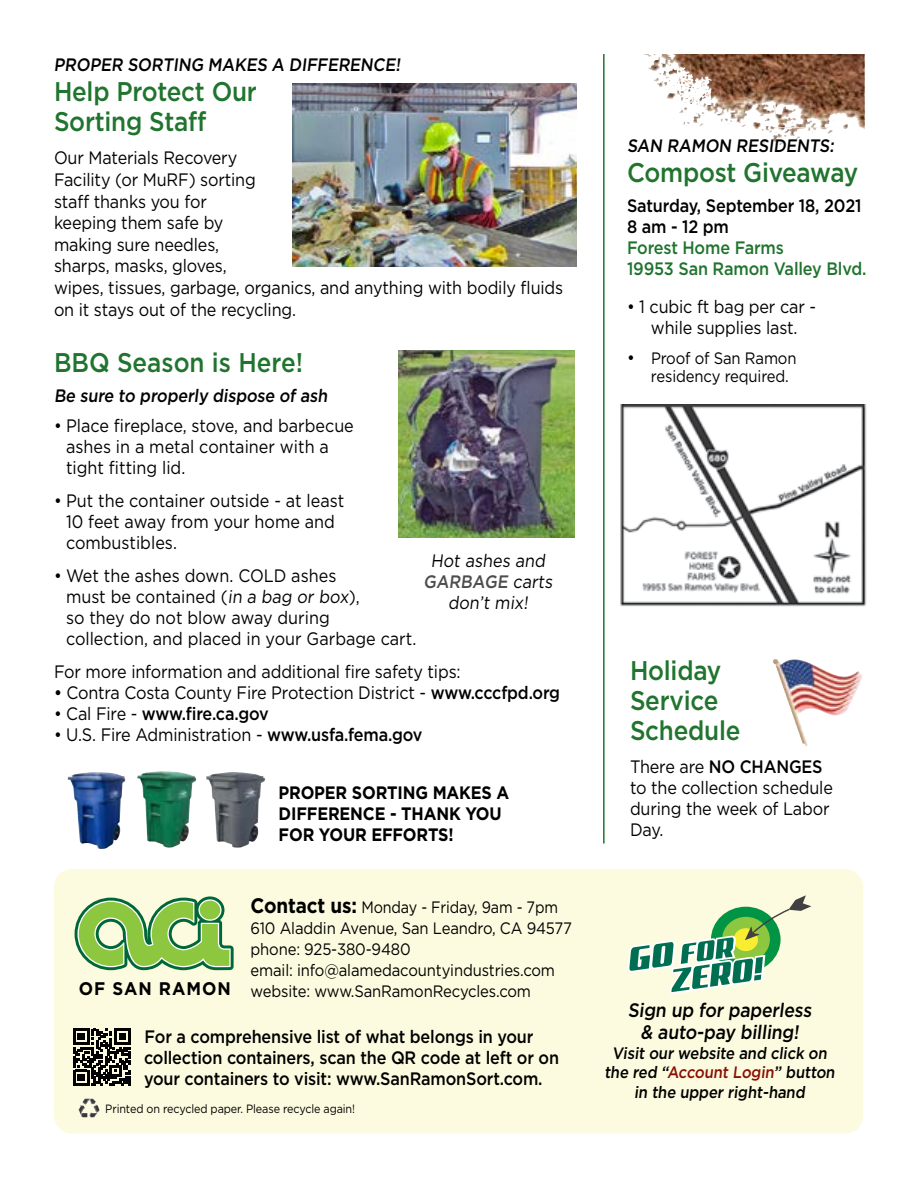
<style>
.page{position:relative;width:918px;height:1188px;background:#fff}
.page>*{position:absolute;margin:0;border:0;box-sizing:border-box;transform-origin:0 0}
.headline_2{font:500 27px/30px "Gotham";letter-spacing:-.01em;color:#20742e;scale:.9 1}
.text{font:500 19.5px "Gotham";color:#000;scale:.9 1}
.t1{font:700 18.3px "Gotham";letter-spacing:.06em;color:#000;scale:.93 1}
.text-2{font:18px/21.6px "Gotham";letter-spacing:-.01em;color:#000;scale:.9 1}
.text_bullet_list{font:18px "Gotham";color:#000;scale:.9 1}
.text-3{font:500 18px/21px "Gotham";letter-spacing:-.01em;color:#000;scale:.9 1}
.text-4{font:700 18px "Gotham";letter-spacing:-.01em;color:#000;scale:.9 1}
.small_header_descrip{font:500 18px "Gotham";color:#000;scale:.9 1}
.text-5{font:500 18px "Gotham";letter-spacing:-.01em;color:#20742e;scale:.9 1}
.photo_caption{font:18px "Gotham";color:#000;scale:.9 1}
.photo_caption-2{font:500 18px "Gotham";color:#4d4d4f;scale:.9 1}
.text-6{font:16.5px "Gotham";letter-spacing:-.01em;color:#000;scale:.9 1}
.text-7{font:500 16.5px "Gotham";color:#000;scale:.9 1}
.text-8{font:16.5px "Gotham";letter-spacing:-.01em;color:#000;scale:.87 1}
.t2{font:12px "Gotham";letter-spacing:-.01em;color:#000;scale:.9 1}
.s1{font-weight:500}
.s2{font-weight:400}
.s3{font-weight:400;color:#000}
.s4{font-weight:700;font-size:21px}
.s5{font-size:18px}
.s6{color:#8b0f04}
</style>
<div class="page">
<div style="left:54px;top:869px;width:809px;height:265px;background:#fdfbdf;border-radius:18px"></div>
<hr style="left:603px;top:54px;width:2px;height:789px;background:#20742e">
<img style="left:398px;top:350px;width:176px;height:188px">
<img style="left:293px;top:83px;width:283px;height:184px">
<div style="left:201px;top:767px;width:69px;height:86px;background:#fff;opacity:.75"></div>
<img style="left:206px;top:772px;width:25px;height:66px">
<div style="left:132px;top:767px;width:69px;height:87px;background:#fff;opacity:.75"></div>
<img style="left:137px;top:771px;width:23px;height:27px">
<div style="left:63px;top:767px;width:67px;height:87px;background:#fff;opacity:.75"></div>
<img style="left:68px;top:772px;width:28px;height:27px">
<img style="left:661px;top:54px;width:56px;height:52px">
<img style="left:620px;top:405px;width:247px;height:202px">
<img style="left:773px;top:659px;width:67px;height:87px">
<svg style="left:75px;top:896px;width:159px;height:74px"></svg>
<svg style="left:73px;top:1029px;width:57px;height:57px"></svg>
<svg style="left:628px;top:895px;width:183px;height:99px"></svg>
<p class="small_header_descrip" style="left:54px;top:53px;width:389px">PROPER SORTING MAKES A DIFFERENCE!</p>
<p class="headline_2" style="left:54px;top:76px;width:227px">Help Protect Our<br>Sorting Staff</p>
<p class="text-2" style="left:54px;top:147px;width:205px">Our Materials Recovery</p>
<p class="text-2" style="left:54px;top:168px;width:226px">Facility (or MuRF) sorting staff thanks you for</p>
<p class="text-2" style="left:54px;top:212px;width:190px">keeping them safe by</p>
<p class="text-2" style="left:54px;top:233px;width:567px">making sure needles,<br>sharps, masks, gloves,<br>wipes, tissues, garbage, organics, and anything with bodily fluids on it stays out of the recycling.</p>
<p class="headline_2" style="left:54px;top:347px;width:278px">BBQ Season is Here!</p>
<p class="text-3" style="left:54px;top:385px;width:309px">Be sure to properly dispose of ash</p>
<p class="text_bullet_list" style="left:54px;top:414px;width:335px">• Place fireplace, stove, and barbecue</p>
<p class="text_bullet_list" style="left:66px;top:435px;width:294px">ashes in a metal container with a</p>
<p class="text_bullet_list" style="left:66px;top:456px;width:134px">tight fitting lid.</p>
<p class="text_bullet_list" style="left:54px;top:489px;width:324px">• Put the container outside - at least</p>
<p class="text_bullet_list" style="left:66px;top:510px;width:300px">10 feet away from your home and</p>
<p class="text_bullet_list" style="left:66px;top:531px;width:125px">combustibles.</p>
<p class="text_bullet_list" style="left:54px;top:564px;width:315px">• Wet the ashes down. COLD ashes</p>
<p class="text_bullet_list" style="left:66px;top:585px;width:328px">must be contained (in a bag or box),</p>
<p class="text_bullet_list" style="left:66px;top:606px;width:295px">so they do not blow away during</p>
<p class="text_bullet_list" style="left:66px;top:627px;width:391px">collection, and placed in your Garbage cart.</p>
<p class="text-2" style="left:54px;top:660px;width:453px">For more information and additional fire safety tips:</p>
<p class="text-2" style="left:54px;top:681px;width:564px"><span class="s1">•</span> Contra Costa County Fire Protection District - <span class="s1">www.cccfpd.org</span></p>
<p class="text-3" style="left:54px;top:703px;width:240px"><span class="s2">• Cal Fire -</span> www.fire.ca.gov</p>
<p class="text-2" style="left:54px;top:723px;width:411px">• U.S. Fire Administration - <span class="s1">www.usfa.fema.gov</span></p>
<p class="photo_caption" style="left:431px;top:550px;width:131px">Hot ashes and</p>
<p class="photo_caption-2" style="left:423px;top:570px;width:148px">GARBAGE <span class="s3">carts</span></p>
<p class="photo_caption" style="left:448px;top:592px;width:93px">don’t mix!</p>
<p class="text-4" style="left:278px;top:781px;width:258px">PROPER SORTING MAKES A</p>
<p class="text-4" style="left:279px;top:802px;width:249px">DIFFERENCE - THANK YOU</p>
<p class="text-4" style="left:279px;top:823px;width:196px">FOR YOUR EFFORTS!</p>
<p class="text-8" style="left:251px;top:897px;width:355px"><span class="s4">Contact us:</span> Monday - Friday, 9am - 7pm</p>
<p class="text-6" style="left:251px;top:918px;width:359px">610 Aladdin Avenue, San Leandro, CA 94577</p>
<p class="text-6" style="left:251px;top:939px;width:179px">phone: 925-380-9480</p>
<p class="text-6" style="left:251px;top:960px;width:340px">email: info@alamedacountyindustries.com</p>
<p class="text-6" style="left:251px;top:981px;width:313px">website: www.SanRamonRecycles.com</p>
<p class="text-3" style="left:145px;top:1026px;width:434px">For a comprehensive list of what belongs in your</p>
<p class="text-3" style="left:144px;top:1047px;width:463px">collection containers, scan the QR code at left or on your containers to visit: www.SanRamonSort.com.</p>
<p class="t1" style="left:79px;top:976px;width:165px">OF SAN RAMON</p>
<p class="t2" style="left:105px;top:1101px;width:279px">Printed on recycled paper. Please recycle again!</p>
<p class="small_header_descrip" style="left:627px;top:134px;width:235px">SAN RAMON RESIDENTS:</p>
<p class="headline_2" style="left:627px;top:158px;width:259px">Compost Giveaway</p>
<p class="text-3" style="left:627px;top:195px;width:262px">Saturday, September 18, 2021</p>
<p class="text-3" style="left:627px;top:216px;width:115px">8 am - 12 pm</p>
<p class="text-5" style="left:627px;top:236px;width:176px">Forest Home Farms</p>
<p class="text-5" style="left:627px;top:257px;width:268px">19953 San Ramon Valley Blvd.</p>
<p class="text-2" style="left:627px;top:296px;width:212px;line-height:21px;text-align:center">• 1 cubic ft bag per car - while supplies last.</p>
<p class="text-6" style="left:627px;top:347px;width:190px"><span class="s5">•</span> Proof of San Ramon</p>
<p class="text-6" style="left:651px;top:365px;width:155px">residency required.</p>
<p class="headline_2" style="left:630px;top:656px;width:103px">Holiday</p>
<p class="headline_2" style="left:630px;top:686px;width:100px">Service</p>
<p class="headline_2" style="left:630px;top:716px;width:124px">Schedule</p>
<p class="text-2" style="left:630px;top:756px;width:227px;line-height:21px">There are <span class="s1">NO CHANGES </span>to the collection schedule during the week of Labor<br>Day.</p>
<p class="text" style="left:628px;top:997px;width:209px">Sign up for paperless</p>
<p class="text" style="left:640px;top:1020px;width:181px">&amp; auto-pay billing!</p>
<p class="text-7" style="left:612px;top:1042px;width:243px">Visit our website and click on</p>
<p class="text-7" style="left:604px;top:1062px;width:261px">the red “<span class="s6">Account Login</span>” button</p>
<p class="text-7" style="left:634px;top:1081px;width:194px">in the upper right-hand</p>
</div>
